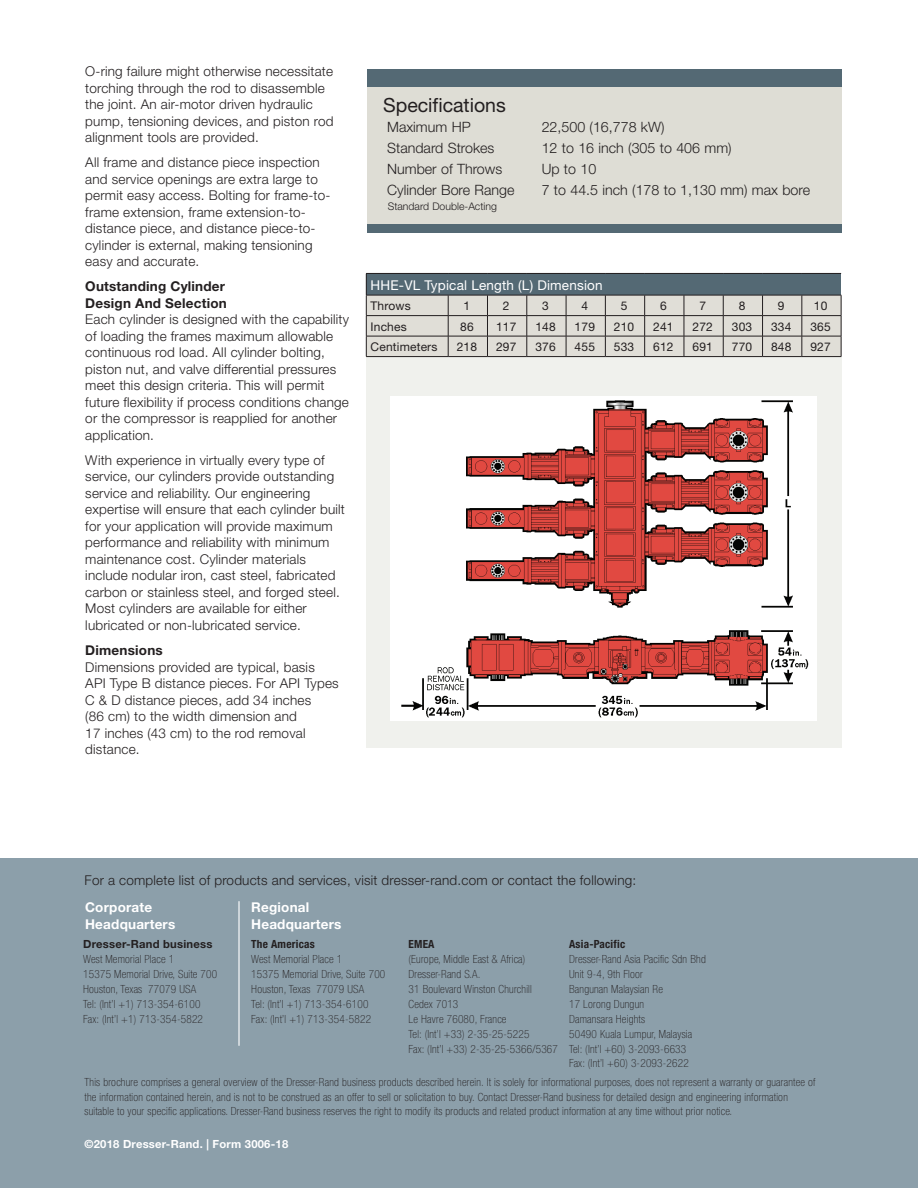
<style>
.page{position:relative;width:918px;height:1188px;background:#fff}
.page>*{position:absolute;margin:0;border:0;box-sizing:border-box;transform-origin:0 0}
.Body_Subheading{font:19.5px "Helvetica Neue";color:#231f20}
.Body_Text{font:300 14.25px "Helvetica Neue";color:#231f20}
._04__BODY_Copy__9pt{font:300 13.5px/16.5px "Helvetica Neue";letter-spacing:.015em;color:#231f20}
._04__Copy___9pt_4mm{font:300 13.5px "Helvetica Neue";letter-spacing:.015em;color:#231f20}
._04__Headline_Copy{font:700 13.5px/16.5px "Helvetica Neue";letter-spacing:.015em;color:#231f20}
._04__First_paragraph{font:700 13.5px/17px "Helvetica Neue";letter-spacing:.015em;color:#fff}
.t1{font:13.5px "Helvetica Neue";letter-spacing:.015em;color:#fff}
.t2{font:12px "Helvetica Neue";letter-spacing:.015em;color:#231f20}
._06__Addresses___7_5{font:100 condensed 11.25px/14.9px "Helvetica Neue";letter-spacing:.02em;color:#231f20}
._06__Addresses___7_5-2{font:700 11.25px/14.9px "Helvetica Neue";letter-spacing:.02em;color:#231f20}
._06__Addresses___7_5-3{font:700 11.25px "Helvetica Neue";letter-spacing:.02em;color:#fff}
.Body_Text-2{font:300 10.5px "Helvetica Neue";color:#231f20}
.s1{font-weight:100;font-stretch:condensed}
.s2{font-weight:700}
</style>
<div class="page">
<div style="left:366px;top:358px;width:475px;height:390px;background:#f0f1ed"></div>
<img style="left:390px;top:396px;width:427px;height:324px">
<div style="left:0;top:859px;width:918px;height:329px;background:#8c9faa"></div>
<div style="left:367px;top:72px;width:474px;height:160px;background:#deddd5"></div>
<div style="left:367px;top:69px;width:474px;height:17px;background:#546974"></div>
<div style="left:367px;top:224px;width:474px;height:8px;background:#546974"></div>
<hr style="left:238px;top:901px;width:2px;height:145px;background:#fff">
<hr style="left:366px;top:273px;width:82px;height:1px;background:#231f20">
<svg style="left:366px;top:274px;width:476px;height:83px;background:#b1b5b3"></svg>
<hr style="left:448px;top:273px;width:39px;height:1px;background:#231f20">
<hr style="left:487px;top:273px;width:40px;height:1px;background:#231f20">
<hr style="left:527px;top:273px;width:39px;height:1px;background:#231f20">
<hr style="left:566px;top:273px;width:39px;height:1px;background:#231f20">
<hr style="left:605px;top:273px;width:40px;height:1px;background:#231f20">
<hr style="left:645px;top:273px;width:39px;height:1px;background:#231f20">
<hr style="left:684px;top:273px;width:39px;height:1px;background:#231f20">
<hr style="left:723px;top:273px;width:40px;height:1px;background:#231f20">
<hr style="left:763px;top:273px;width:39px;height:1px;background:#231f20">
<hr style="left:802px;top:273px;width:39px;height:1px;background:#231f20">
<hr style="left:366px;top:295px;width:82px;height:1px;background:#231f20">
<hr style="left:448px;top:295px;width:39px;height:1px;background:#231f20">
<hr style="left:487px;top:295px;width:40px;height:1px;background:#231f20">
<hr style="left:527px;top:295px;width:39px;height:1px;background:#231f20">
<hr style="left:566px;top:295px;width:39px;height:1px;background:#231f20">
<hr style="left:605px;top:295px;width:40px;height:1px;background:#231f20">
<hr style="left:645px;top:295px;width:39px;height:1px;background:#231f20">
<hr style="left:684px;top:295px;width:39px;height:1px;background:#231f20">
<hr style="left:723px;top:295px;width:40px;height:1px;background:#231f20">
<hr style="left:763px;top:295px;width:39px;height:1px;background:#231f20">
<hr style="left:802px;top:295px;width:39px;height:1px;background:#231f20">
<p class="_04__BODY_Copy__9pt" style="left:85px;top:63px;width:250px">O-ring failure might otherwise necessitate torching through the rod to disassemble the joint. An air-motor driven hydraulic pump, tensioning devices, and piston rod alignment tools are provided.</p>
<p class="_04__BODY_Copy__9pt" style="left:85px;top:154px;width:247px">All frame and distance piece inspection and service openings are extra large to permit easy access. Bolting for frame-to&shy;frame extension, frame extension-to&shy;distance piece, and distance piece-to&shy;cylinder is external, making tensioning easy and accurate.</p>
<p class="_04__Headline_Copy" style="left:85px;top:278px;width:143px">Outstanding Cylinder<br>Design And Selection</p>
<p class="_04__BODY_Copy__9pt" style="left:85px;top:311px;width:265px">Each cylinder is designed with the capability of loading the frames maximum allowable continuous rod load. All cylinder bolting, piston nut, and valve differential pressures meet this design criteria. This will permit future flexibility if process conditions change or the compressor is reapplied for another application.</p>
<p class="_04__BODY_Copy__9pt" style="left:85px;top:451px;width:261px">With experience in virtually every type of service, our cylinders provide outstanding service and reliability. Our engineering expertise will ensure that each cylinder built for your application will provide maximum performance and reliability with minimum maintenance cost. Cylinder materials include nodular iron, cast steel, fabricated carbon or stainless steel, and forged steel.<br>Most cylinders are available for either lubricated or non-lubricated service.</p>
<p class="_04__Headline_Copy" style="left:85px;top:642px;width:79px">Dimensions</p>
<p class="_04__BODY_Copy__9pt" style="left:85px;top:658px;width:255px">Dimensions provided are typical, basis<br>API Type B distance pieces. For API Types<br>C &amp; D distance pieces, add 34 inches<br>(86 cm) to the width dimension and<br>17 inches (43 cm) to the rod removal distance.</p>
<p class="Body_Subheading" style="left:383px;top:93px;width:124px">Specifications</p>
<p class="Body_Text" style="left:387px;top:119px;width:85px">Maximum HP</p>
<p class="Body_Text" style="left:542px;top:119px;width:124px">22,500 (16,778 kW)</p>
<p class="Body_Text" style="left:387px;top:140px;width:109px">Standard Strokes</p>
<p class="Body_Text" style="left:542px;top:140px;width:191px">12 to 16 inch (305 to 406 mm)</p>
<p class="Body_Text" style="left:387px;top:161px;width:117px">Number of Throws</p>
<p class="Body_Text" style="left:542px;top:161px;width:56px">Up to 10</p>
<p class="Body_Text" style="left:387px;top:182px;width:129px">Cylinder Bore Range</p>
<p class="Body_Text" style="left:542px;top:182px;width:270px">7 to 44.5 inch (178 to 1,130 mm) max bore</p>
<p class="Body_Text-2" style="left:388px;top:200px;width:111px">Standard Double-Acting</p>
<p class="t1" style="left:371px;top:277px;width:234px">HHE-VL Typical Length (L) Dimension</p>
<p class="t2" style="left:371px;top:299px;width:42px">Throws</p>
<p class="t2" style="left:464px;top:299px;width:8px">1</p>
<p class="t2" style="left:503px;top:299px;width:8px">2</p>
<p class="t2" style="left:542px;top:299px;width:8px">3</p>
<p class="t2" style="left:582px;top:299px;width:8px">4</p>
<p class="t2" style="left:621px;top:299px;width:8px">5</p>
<p class="t2" style="left:660px;top:299px;width:8px">6</p>
<p class="t2" style="left:699px;top:299px;width:8px">7</p>
<p class="t2" style="left:739px;top:299px;width:8px">8</p>
<p class="t2" style="left:778px;top:299px;width:8px">9</p>
<p class="t2" style="left:814px;top:299px;width:15px">10</p>
<p class="t2" style="left:371px;top:319px;width:38px">Inches</p>
<p class="t2" style="left:460px;top:319px;width:15px">86</p>
<p class="t2" style="left:496px;top:319px;width:22px">117</p>
<p class="t2" style="left:535px;top:319px;width:22px">148</p>
<p class="t2" style="left:575px;top:319px;width:22px">179</p>
<p class="t2" style="left:614px;top:319px;width:22px">210</p>
<p class="t2" style="left:653px;top:319px;width:22px">241</p>
<p class="t2" style="left:693px;top:319px;width:22px">272</p>
<p class="t2" style="left:732px;top:319px;width:22px">303</p>
<p class="t2" style="left:771px;top:319px;width:22px">334</p>
<p class="t2" style="left:810px;top:319px;width:22px">365</p>
<p class="t2" style="left:371px;top:340px;width:68px">Centimeters</p>
<p class="t2" style="left:457px;top:340px;width:22px">218</p>
<p class="t2" style="left:496px;top:340px;width:22px">297</p>
<p class="t2" style="left:535px;top:340px;width:22px">376</p>
<p class="t2" style="left:575px;top:340px;width:22px">455</p>
<p class="t2" style="left:614px;top:340px;width:22px">533</p>
<p class="t2" style="left:653px;top:340px;width:22px">612</p>
<p class="t2" style="left:693px;top:340px;width:22px">691</p>
<p class="t2" style="left:732px;top:340px;width:22px">770</p>
<p class="t2" style="left:771px;top:340px;width:22px">848</p>
<p class="t2" style="left:810px;top:340px;width:22px">927</p>
<p class="_04__Copy___9pt_4mm" style="left:85px;top:872px;width:553px">For a complete list of products and services, visit dresser-rand.com or contact the following:</p>
<p class="_04__First_paragraph" style="left:85px;top:899px;width:92px">Corporate<br>Headquarters</p>
<p class="_06__Addresses___7_5-2" style="left:83px;top:937px;width:131px">Dresser-Rand business<br><span class="s1">West Memorial Place 1</span></p>
<p class="_06__Addresses___7_5" style="left:83px;top:967px;width:136px">15375 Memorial Drive, Suite 700</p>
<p class="_06__Addresses___7_5" style="left:83px;top:982px;width:115px">Houston, Texas 77079 USA</p>
<p class="_06__Addresses___7_5" style="left:83px;top:997px;width:119px">Tel: (Int’l +1) 713-354-6100</p>
<p class="_06__Addresses___7_5" style="left:83px;top:1011px;width:121px">Fax: (Int’l +1) 713-354-5822</p>
<p class="_04__First_paragraph" style="left:251px;top:899px;width:92px">Regional<br>Headquarters</p>
<p class="_06__Addresses___7_5" style="left:251px;top:937px;width:93px"><span class="s2">The Americas<br></span>West Memorial Place 1</p>
<p class="_06__Addresses___7_5" style="left:251px;top:967px;width:136px">15375 Memorial Drive, Suite 700</p>
<p class="_06__Addresses___7_5" style="left:251px;top:982px;width:115px">Houston, Texas 77079 USA</p>
<p class="_06__Addresses___7_5" style="left:251px;top:996px;width:119px">Tel: (Int’l +1) 713-354-6100</p>
<p class="_06__Addresses___7_5" style="left:251px;top:1011px;width:121px">Fax: (Int’l +1) 713-354-5822</p>
<p class="_06__Addresses___7_5" style="left:409px;top:937px;width:151px"><span class="s2">EMEA<br></span>(Europe, Middle East &amp; Africa)<br>Dresser-Rand S.A.<br>31 Boulevard Winston Churchill<br>Cedex 7013<br>Le Havre 76080, France<br>Tel: (Int’l +33) 2-35-25-5225<br>Fax: (Int’l +33) 2-35-25-5366/5367</p>
<p class="_06__Addresses___7_5" style="left:569px;top:937px;width:138px"><span class="s2">Asia-Pacific<br></span>Dresser-Rand Asia Pacific Sdn Bhd<br>Unit 9-4, 9th Floor<br>Bangunan Malaysian Re<br>17 Lorong Dungun<br>Damansara Heights<br>50490 Kuala Lumpur, Malaysia<br>Tel: (Int’l +60) 3-2093-6633<br>Fax: (Int’l +60) 3-2093-2622</p>
<p class="_06__Addresses___7_5" style="left:85px;top:1074px;width:733px">This brochure comprises a general overview of the Dresser-Rand business products described herein. It is solely for informational purposes, does not represent a warranty or guarantee of the information contained herein, and is not to be construed as an offer to sell or solicitation to buy. Contact Dresser-Rand business for detailed design and engineering information suitable to your specific applications. Dresser-Rand business reserves the right to modify its products and related product information at any time without prior notice.</p>
<p class="_06__Addresses___7_5-3" style="left:85px;top:1137px;width:205px">©2018 Dresser-Rand. | Form 3006-18</p>
</div>
